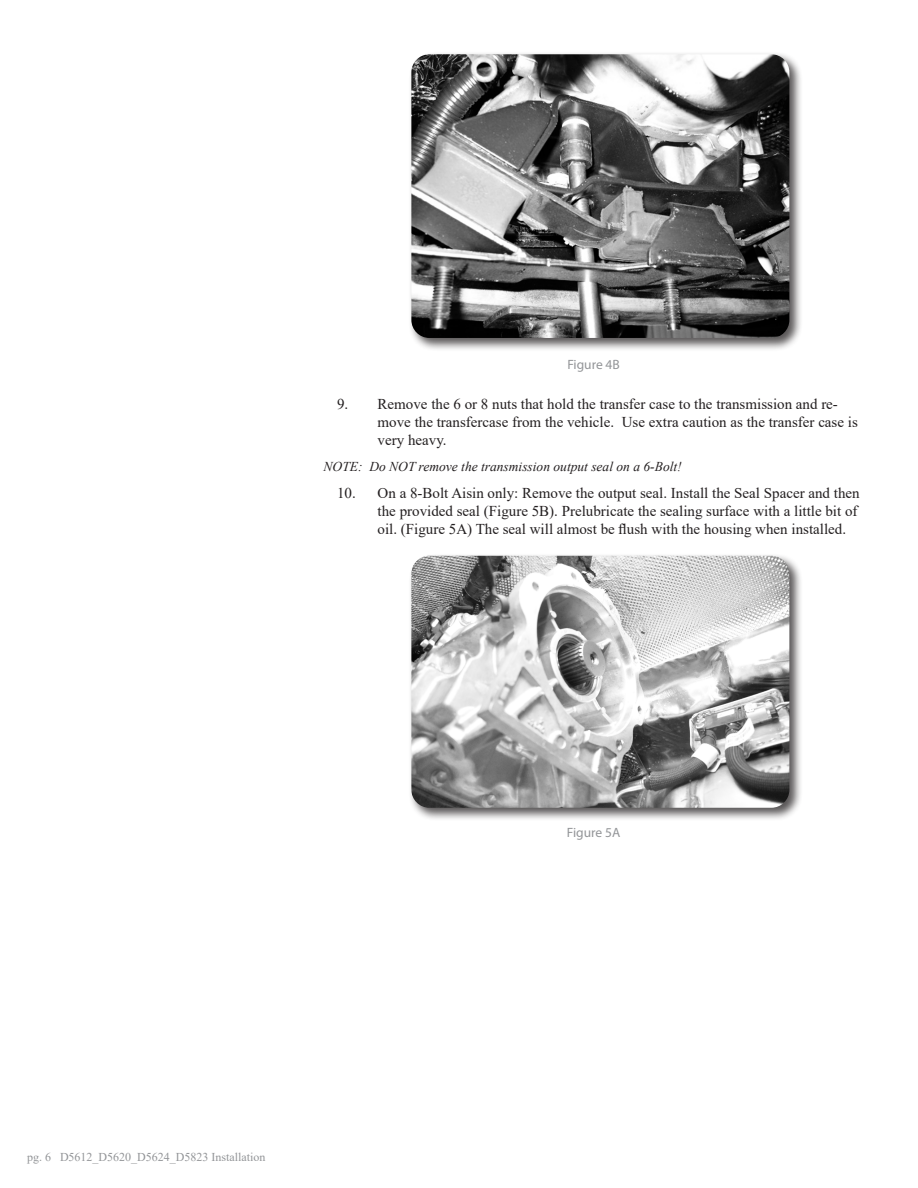
<style>
.page{position:relative;width:918px;height:1188px;background:#fff}
.page>*{position:absolute;margin:0;border:0;box-sizing:border-box;transform-origin:0 0}
.t1{font:15px/18px "Times New Roman";color:#231f20}
.Note{font:italic 13.5px "Times New Roman";color:#231f20}
.t2{font:13.5px "Myriad Pro";color:#939598}
.t3{font:12px "Times New Roman";color:#939598}
</style>
<div class="page">
<div style="left:409px;top:51px;width:394px;height:301px;background:#231f20;opacity:.75"></div>
<img style="left:411px;top:54px;width:378px;height:284px">
<div style="left:409px;top:553px;width:394px;height:268px;background:#231f20;opacity:.75"></div>
<img style="left:411px;top:556px;width:378px;height:252px">
<p class="t2" style="left:567px;top:356px;width:54px">Figure 4B</p>
<p class="t1" style="left:378px;top:394px;width:482px;text-indent:-40px">9. Remove the 6 or 8 nuts that hold the transfer case to the transmission and re&shy;move the transfercase from the vehicle. Use extra caution as the transfer case is very heavy.</p>
<p class="Note" style="left:324px;top:457px;width:360px">NOTE: Do NOT remove the transmission output seal on a 6-Bolt!</p>
<p class="t1" style="left:378px;top:483px;width:484px;text-indent:-40px">10. On a 8-Bolt Aisin only: Remove the output seal. Install the Seal Spacer and then the provided seal (Figure 5B). Prelubricate the sealing surface with a little bit of oil. (Figure 5A) The seal will almost be flush with the housing when installed.</p>
<p class="t2" style="left:567px;top:824px;width:55px">Figure 5A</p>
<p class="t3" style="left:27px;top:1149px;width:240px">pg. 6 D5612_D5620_D5624_D5823 Installation</p>
</div>
